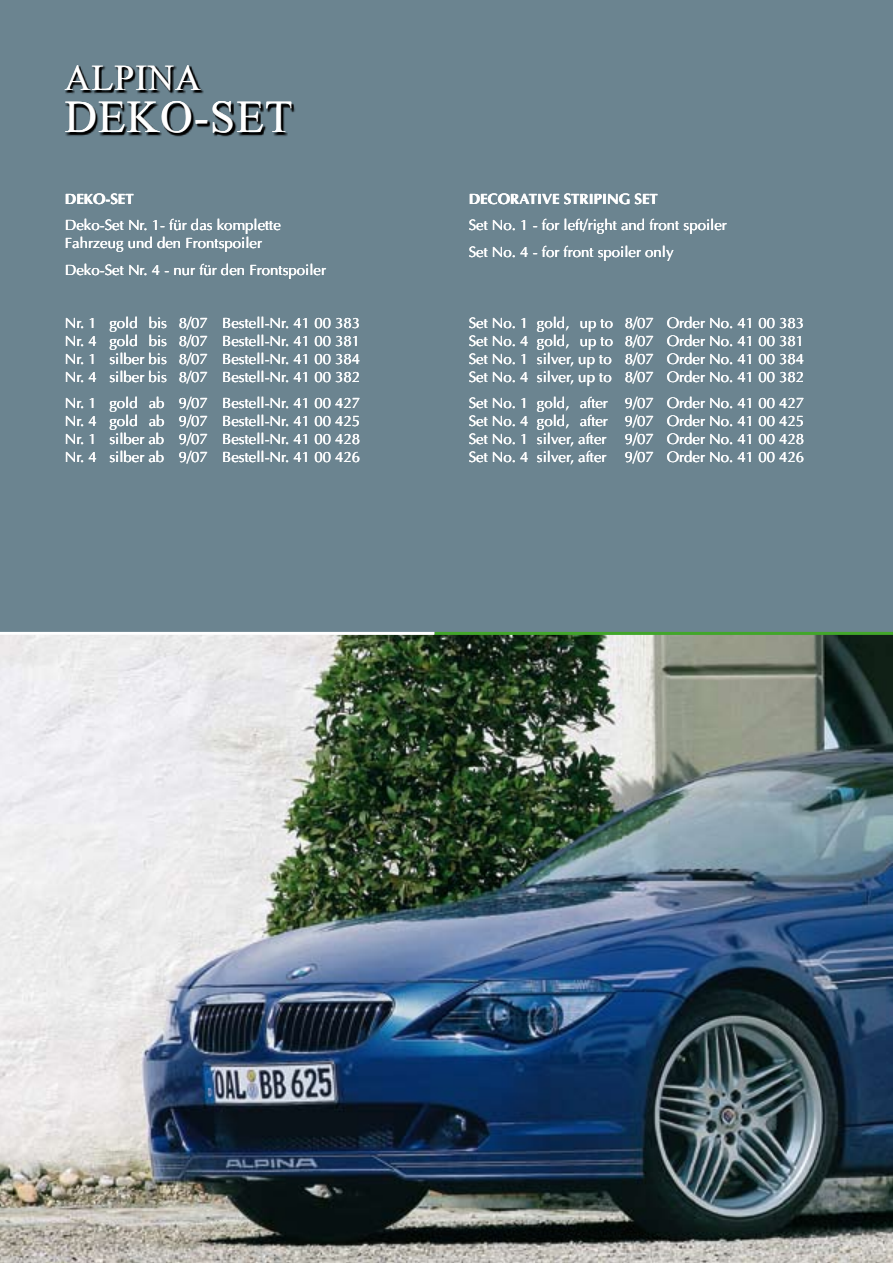
<style>
.page{position:relative;width:893px;height:1263px;background:#6b8490}
.page>*{position:absolute;margin:0;border:0;box-sizing:border-box;transform-origin:0 0}
.t1{font:45px "Times New Roman";letter-spacing:.025em;color:#fff}
.t2{font:36px "Times New Roman";letter-spacing:.025em;color:#fff}
.t3{font:15px/18px "Ottawa Plain";color:#fff;text-align:justify}
.t4{font:700 15px "Ottawa";color:#fff}
</style>
<div class="page">
<img style="left:0;top:635px;width:893px;height:628px">
<svg style="left:65px;top:66px;width:230px;height:71px"></svg>
<hr style="left:0;top:632px;width:435px;height:3px;background:#fff">
<hr style="left:435px;top:632px;width:458px;height:3px;background:#42a62a">
<h2 class="t2" style="left:65px;top:54px;width:138px">ALPINA</h2>
<h1 class="t1" style="left:65px;top:87px;width:229px">DEKO-SET</h1>
<p class="t4" style="left:65px;top:189px;width:71px">DEKO-SET</p>
<p class="t3" style="left:65px;top:216px;width:218px">Deko-Set Nr. 1- für das komplette<br>Fahrzeug und den Frontspoiler</p>
<p class="t3" style="left:65px;top:261px;width:263px">Deko-Set Nr. 4 - nur für den Frontspoiler</p>
<p class="t3" style="left:65px;top:314px;width:297px">Nr. 1 gold bis 8/07 Bestell-Nr. 41 00 383<br>Nr. 4 gold bis 8/07 Bestell-Nr. 41 00 381<br>Nr. 1 silber bis 8/07 Bestell-Nr. 41 00 384<br>Nr. 4 silber bis 8/07 Bestell-Nr. 41 00 382</p>
<p class="t3" style="left:65px;top:394px;width:297px">Nr. 1 gold ab 9/07 Bestell-Nr. 41 00 427<br>Nr. 4 gold ab 9/07 Bestell-Nr. 41 00 425<br>Nr. 1 silber ab 9/07 Bestell-Nr. 41 00 428<br>Nr. 4 silber ab 9/07 Bestell-Nr. 41 00 426</p>
<p class="t4" style="left:469px;top:189px;width:191px">DECORATIVE STRIPING SET</p>
<p class="t3" style="left:469px;top:212px;width:260px;line-height:26.5px">Set No. 1 - for left/right and front spoiler<br>Set No. 4 - for front spoiler only</p>
<p class="t3" style="left:469px;top:314px;width:337px">Set No. 1 gold, up to 8/07 Order No. 41 00 383<br>Set No. 4 gold, up to 8/07 Order No. 41 00 381<br>Set No. 1 silver, up to 8/07 Order No. 41 00 384<br>Set No. 4 silver, up to 8/07 Order No. 41 00 382</p>
<p class="t3" style="left:469px;top:394px;width:337px">Set No. 1 gold, after 9/07 Order No. 41 00 427<br>Set No. 4 gold, after 9/07 Order No. 41 00 425<br>Set No. 1 silver, after 9/07 Order No. 41 00 428<br>Set No. 4 silver, after 9/07 Order No. 41 00 426</p>
</div>
